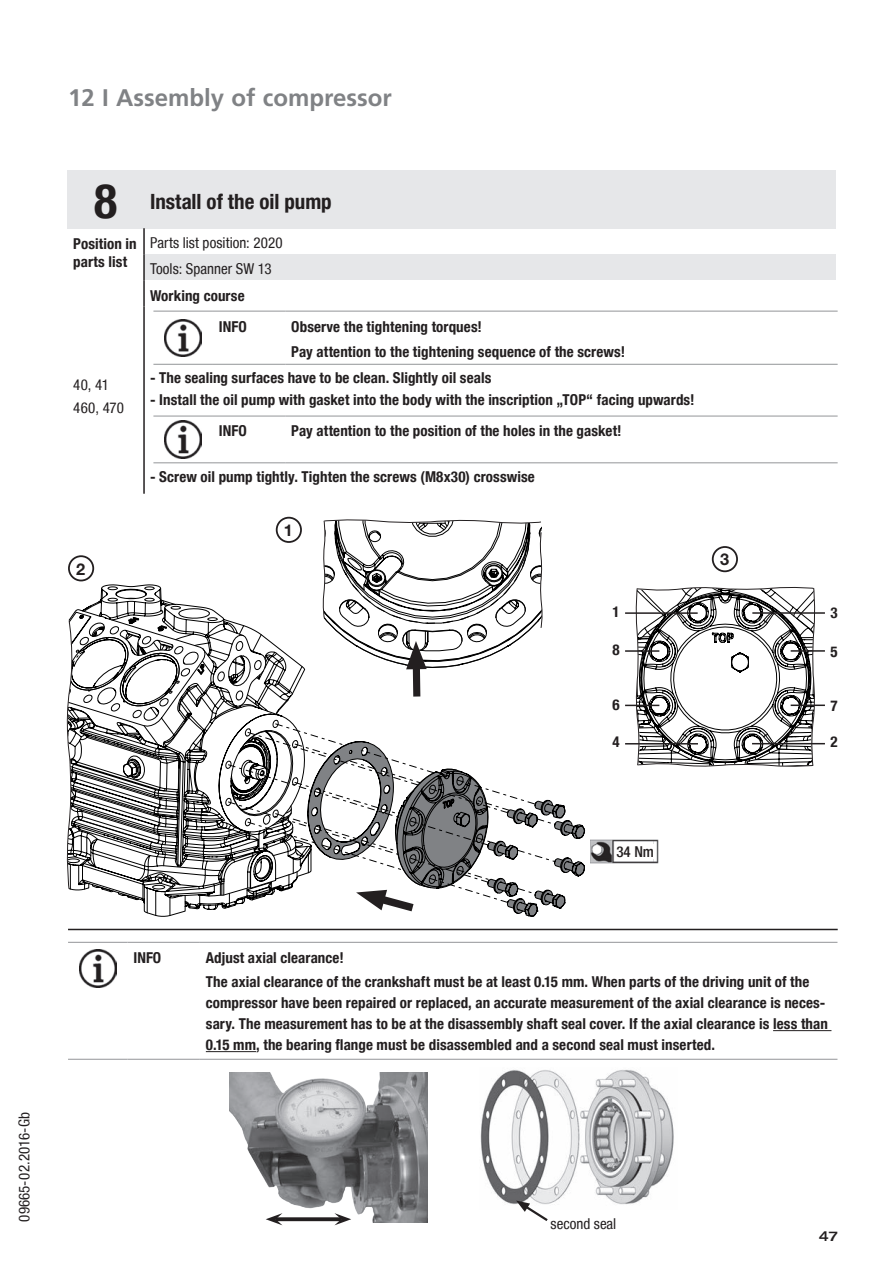
<style>
.page{position:relative;width:893px;height:1263px;background:#fff}
.page>*{position:absolute;margin:0;border:0;box-sizing:border-box;transform-origin:0 0}
.t1{font:700 condensed 48px "Helvetica Neue LT";color:#231f20}
.t2{font:700 24px "Frutiger LT Com";color:#808285}
.t3{font:700 condensed 21px "Helvetica Neue LT";color:#231f20}
.t4{font:700 16.35px "Helvetica Neue";color:#231f20}
.t5{font:700 condensed 15px/21px "Helvetica Neue LT";letter-spacing:.005em;color:#231f20}
.t6{font:condensed 15px/26px "Helvetica Neue LT";color:#231f20}
.t7{font:500 condensed 15px "Helvetica Neue LT";color:#231f20}
.t8{font:500 expanded 13.5px "Helvetica Neue LT";color:#231f20}
</style>
<div class="page">
<svg style="left:255px;top:637px;width:51px;height:86px"></svg>
<svg style="left:255px;top:723px;width:112px;height:177px"></svg>
<div style="left:67px;top:170px;width:77px;height:58px;background:#e6e7e9"></div>
<div style="left:144px;top:170px;width:691px;height:58px;background:#e6e7e9"></div>
<div style="left:144px;top:254px;width:691px;height:26px;background:#e6e7e9"></div>
<hr style="left:143px;top:228px;width:2px;height:26px;background:#231f20">
<hr style="left:143px;top:254px;width:2px;height:26px;background:#231f20">
<hr style="left:143px;top:280px;width:2px;height:27px;background:#231f20">
<hr style="left:143px;top:307px;width:2px;height:187px;background:#231f20">
<img style="left:590px;top:840px;width:68px;height:23px">
<div style="left:616px;top:844px;width:38px;height:14px;background:#fff"></div>
<hr style="left:68px;top:942px;width:60px;height:1px;background:#939598">
<hr style="left:128px;top:942px;width:72px;height:1px;background:#939598">
<hr style="left:200px;top:942px;width:637px;height:1px;background:#939598">
<hr style="left:68px;top:1059px;width:60px;height:1px;background:#939598">
<hr style="left:128px;top:1059px;width:72px;height:1px;background:#939598">
<hr style="left:200px;top:1059px;width:637px;height:1px;background:#939598">
<img style="left:79px;top:950px;width:38px;height:37px">
<hr style="left:773px;top:1030px;width:58px;height:1px;background:#231f20">
<hr style="left:206px;top:1051px;width:50px;height:1px;background:#231f20">
<img style="left:229px;top:1072px;width:198px;height:150px">
<svg style="left:282px;top:1217px;width:52px;height:4px"></svg>
<svg style="left:266px;top:1213px;width:16px;height:12px"></svg>
<svg style="left:334px;top:1213px;width:17px;height:12px"></svg>
<img style="left:480px;top:1070px;width:194px;height:135px">
<svg style="left:516px;top:1200px;width:34px;height:21px"></svg>
<hr style="left:68px;top:929px;width:770px;height:1px;background:#231f20">
<hr style="left:153px;top:416px;width:60px;height:1px;background:#939598">
<hr style="left:213px;top:416px;width:72px;height:1px;background:#939598">
<hr style="left:285px;top:416px;width:553px;height:1px;background:#939598">
<hr style="left:153px;top:462px;width:60px;height:1px;background:#939598">
<hr style="left:213px;top:462px;width:72px;height:1px;background:#939598">
<hr style="left:285px;top:462px;width:553px;height:1px;background:#939598">
<img style="left:164px;top:421px;width:38px;height:37px">
<svg style="left:308px;top:742px;width:277px;height:175px"></svg>
<div style="left:276px;top:517px;width:26px;height:26px;border:2px solid #231f20;border-radius:50%"></div>
<div style="left:68px;top:555px;width:26px;height:26px;border:2px solid #231f20;border-radius:50%"></div>
<hr style="left:153px;top:311px;width:60px;height:1px;background:#939598">
<hr style="left:213px;top:311px;width:72px;height:1px;background:#939598">
<hr style="left:285px;top:311px;width:553px;height:1px;background:#939598">
<hr style="left:153px;top:364px;width:60px;height:1px;background:#939598">
<hr style="left:213px;top:364px;width:72px;height:1px;background:#939598">
<hr style="left:285px;top:364px;width:553px;height:1px;background:#939598">
<img style="left:164px;top:319px;width:38px;height:38px">
<svg style="left:66px;top:587px;width:189px;height:329px"></svg>
<svg style="left:322px;top:519px;width:221px;height:178px"></svg>
<svg style="left:626px;top:222px;width:212px;height:523px"></svg>
<svg style="left:631px;top:490px;width:191px;height:364px"></svg>
<hr style="left:752px;top:612px;width:73px;height:2px;background:#231f20">
<hr style="left:791px;top:704px;width:34px;height:2px;background:#231f20">
<hr style="left:791px;top:650px;width:34px;height:2px;background:#231f20">
<hr style="left:752px;top:743px;width:73px;height:1px;background:#231f20">
<hr style="left:625px;top:612px;width:73px;height:2px;background:#231f20">
<hr style="left:625px;top:705px;width:34px;height:1px;background:#231f20">
<hr style="left:625px;top:650px;width:34px;height:2px;background:#231f20">
<hr style="left:625px;top:743px;width:73px;height:1px;background:#231f20">
<p class="t6" style="left:11px;top:1221px;width:111px;rotate:-90deg">09665-02.2016-Gb</p>
<h2 class="t2" style="left:68px;top:84px;width:325px">12 I Assembly of compressor</h2>
<h1 class="t1" style="left:94px;top:172px;width:25px">8</h1>
<h3 class="t3" style="left:150px;top:189px;width:183px">Install of the oil pump</h3>
<p class="t5" style="left:73px;top:234px;width:65px;line-height:18px">Position in parts list</p>
<p class="t6" style="left:150px;top:230px;width:134px">Parts list position: 2020<br>Tools: Spanner SW 13</p>
<p class="t5" style="left:150px;top:285px;width:96px">Working course</p>
<p class="t6" style="left:73px;top:374px;width:52px;line-height:22.2px">40, 41<br>460, 470</p>
<p class="t4" style="left:76px;top:559px;width:11px">2</p>
<p class="t5" style="left:219px;top:315px;width:29px">INFO</p>
<p class="t5" style="left:291px;top:313px;width:335px;line-height:25.7px">Observe the tightening torques!<br>Pay attention to the tightening sequence of the screws!</p>
<p class="t5" style="left:150px;top:366px;width:343px">- The sealing surfaces have to be clean. Slightly oil seals</p>
<p class="t5" style="left:150px;top:389px;width:546px">- Install the oil pump with gasket into the body with the inscription „TOP“ facing upwards!</p>
<p class="t5" style="left:219px;top:420px;width:29px">INFO</p>
<p class="t5" style="left:291px;top:420px;width:332px">Pay attention to the position of the holes in the gasket!</p>
<p class="t5" style="left:150px;top:466px;width:386px">- Screw oil pump tightly. Tighten the screws (M8x30) crosswise</p>
<p class="t4" style="left:284px;top:520px;width:11px">1</p>
<p class="t5" style="left:612px;top:600px;width:9px">1</p>
<p class="t5" style="left:612px;top:639px;width:9px">8</p>
<p class="t5" style="left:612px;top:694px;width:9px">6</p>
<p class="t5" style="left:612px;top:731px;width:9px">4</p>
<p class="t4" style="left:720px;top:549px;width:11px">3</p>
<p class="t5" style="left:830px;top:602px;width:9px">3</p>
<p class="t5" style="left:830px;top:641px;width:9px">5</p>
<p class="t5" style="left:830px;top:695px;width:9px">7</p>
<p class="t5" style="left:830px;top:731px;width:9px">2</p>
<p class="t7" style="left:616px;top:843px;width:39px">34 Nm</p>
<p class="t5" style="left:134px;top:947px;width:29px">INFO</p>
<p class="t5" style="left:206px;top:945px;width:605px;line-height:24.5px">Adjust axial clearance!<br>The axial clearance of the crankshaft must be at least 0.15 mm. When parts of the driving unit of the</p>
<p class="t5" style="left:206px;top:992px;width:624px">compressor have been repaired or replaced, an accurate measurement of the axial clearance is neces&shy;sary. The measurement has to be at the disassembly shaft seal cover. If the axial clearance is less than<br>0.15 mm, the bearing flange must be disassembled and a second seal must inserted.</p>
<p class="t6" style="left:551px;top:1211px;width:67px">second seal</p>
<p class="t8" style="left:819px;top:1228px;width:20px">47</p>
</div>
